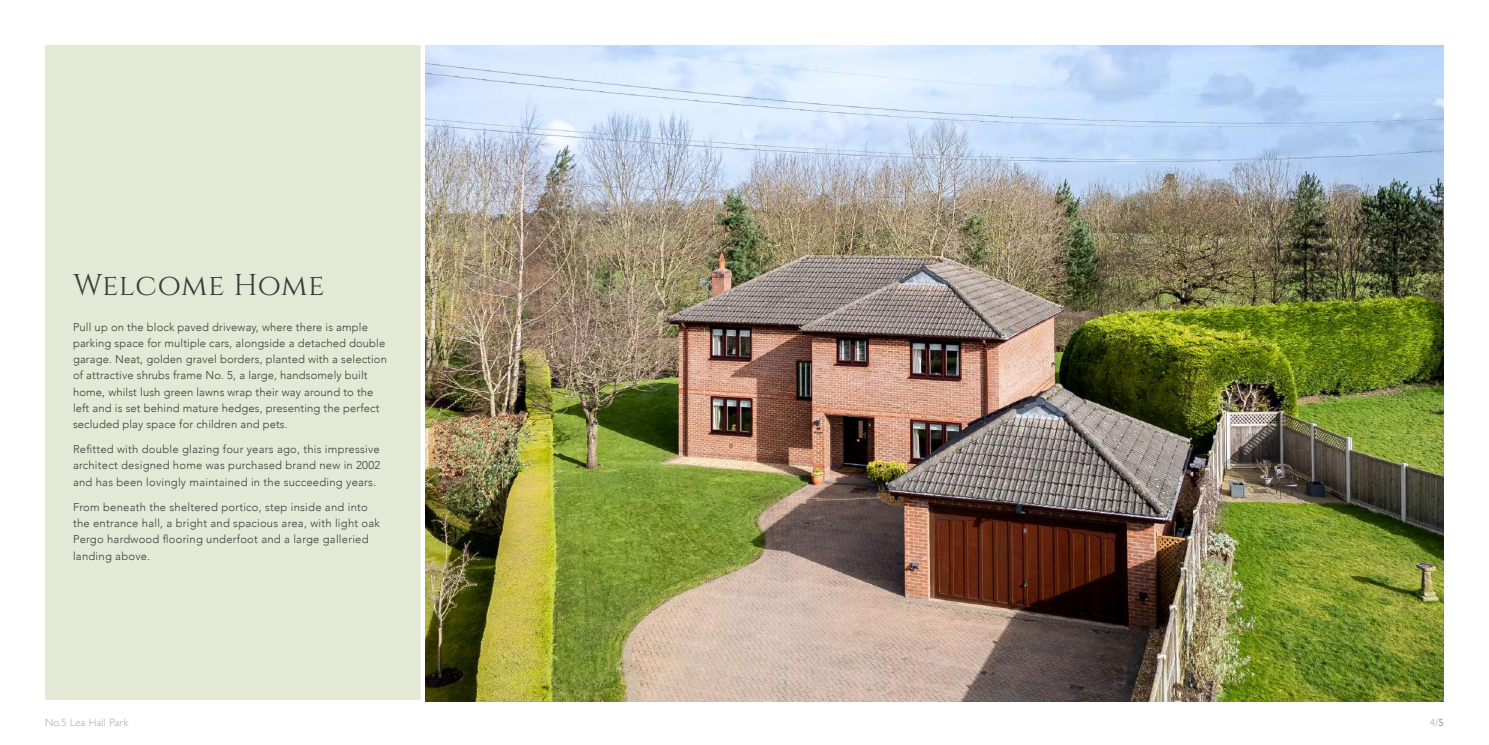
<style>
.page{position:relative;width:1489px;height:745px;background:#fff}
.page>*{position:absolute;margin:0;border:0;box-sizing:border-box;transform-origin:0 0}
.t1{font:30px "Cinzel";letter-spacing:.01em;color:#3c3c3b}
.t2{font:300 11.25px/16.2px "Avenir";letter-spacing:.01em;color:#3c3c3b}
.t3{font:300 10.62px "Gill Sans";letter-spacing:.025em;color:#a6a0a1}
.s1{font-weight:400}
</style>
<div class="page">
<div style="left:45px;top:45px;width:375px;height:654px;background:#e4e9d5"></div>
<img style="left:425px;top:45px;width:1018px;height:655px">
<h1 class="t1" style="left:73px;top:267px;width:253px">Welcome Home</h1>
<p class="t2" style="left:73px;top:318px;width:315px">Pull up on the block paved driveway, where there is ample parking space for multiple cars, alongside a detached double garage. Neat, golden gravel borders, planted with a selection of attractive shrubs frame No. 5, a large, handsomely built home, whilst lush green lawns wrap their way around to the left and is set behind mature hedges, presenting the perfect secluded play space for children and pets.</p>
<p class="t2" style="left:73px;top:441px;width:309px;text-align:justify">Refitted with double glazing four years ago, this impressive architect designed home was purchased brand new in 2002 and has been lovingly maintained in the succeeding years.</p>
<p class="t2" style="left:73px;top:498px;width:308px">From beneath the sheltered portico, step inside and into the entrance hall, a bright and spacious area, with light oak Pergo hardwood flooring underfoot and a large galleried landing above.</p>
<p class="t3" style="left:45px;top:713px;width:85px">No.5 Lea Hall Park</p>
<p class="t3" style="left:1429px;top:713px;width:16px">4/<span class="s1">5</span></p>
</div>
